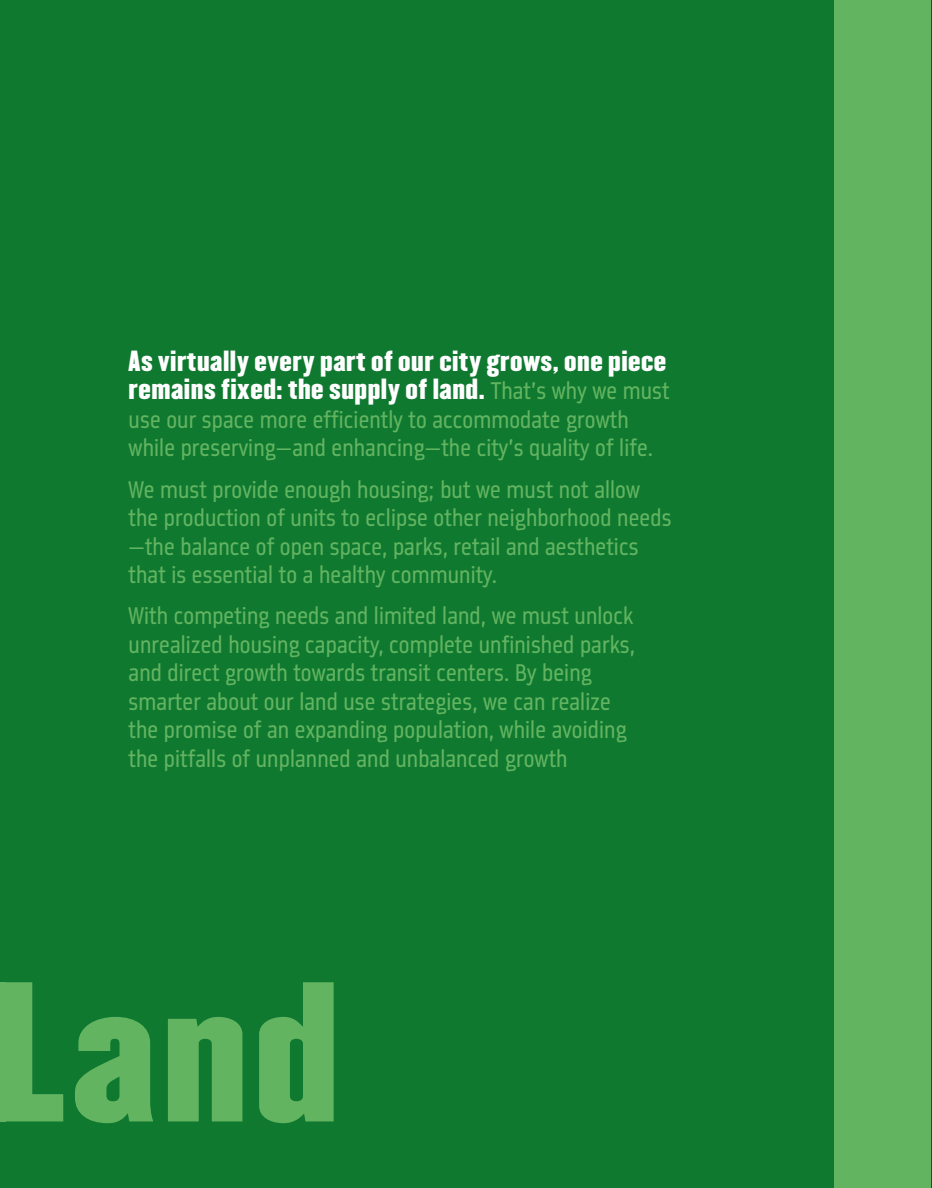
<style>
.page{position:relative;width:932px;height:1188px;background:#fff}
.page>*{position:absolute;margin:0;border:0;box-sizing:border-box;transform-origin:0 0}
.t1{font:174px "Champion HTF Welterweight";color:#63b461}
.t2{font:25.5px/28.5px "Metroflex Narrow";letter-spacing:.005em;color:#63b461}
.t3{font:25.5px/28.5px "Champion HTF Welterweight";letter-spacing:.02em;color:#fff}
.s1{font-family:"Metroflex Narrow";color:#63b461}
</style>
<div class="page">
<div style="left:0;top:0;width:931px;height:1188px;background:#0f7930"></div>
<div style="left:834px;top:0;width:97px;height:1188px;background:#63b461"></div>
<div style="left:0;top:982px;width:6px;height:139px;background:#63b461"></div>
<hr style="left:931px;top:0;width:1px;height:1188px;background:#231f20">
<p class="t3" style="left:129px;top:347px;width:542px">As virtually every part of our city grows, one piece remains fixed: the supply of land. <span class="s1">That’s why we must</span></p>
<p class="t2" style="left:129px;top:404px;width:526px">use our space more efficiently to accommodate growth while preserving—and enhancing—the city’s quality of life.</p>
<p class="t2" style="left:129px;top:474px;width:544px">We must provide enough housing; but we must not allow the production of units to eclipse other neighborhood needs —the balance of open space, parks, retail and aesthetics that is essential to a healthy community.</p>
<p class="t2" style="left:129px;top:601px;width:508px">With competing needs and limited land, we must unlock unrealized housing capacity, complete unfinished parks, and direct growth towards transit centers. By being smarter about our land use strategies, we can realize the promise of an expanding population, while avoiding the pitfalls of unplanned and unbalanced growth</p>
<h1 class="t1" style="left:-6px;top:935px;width:347px">Land</h1>
</div>
